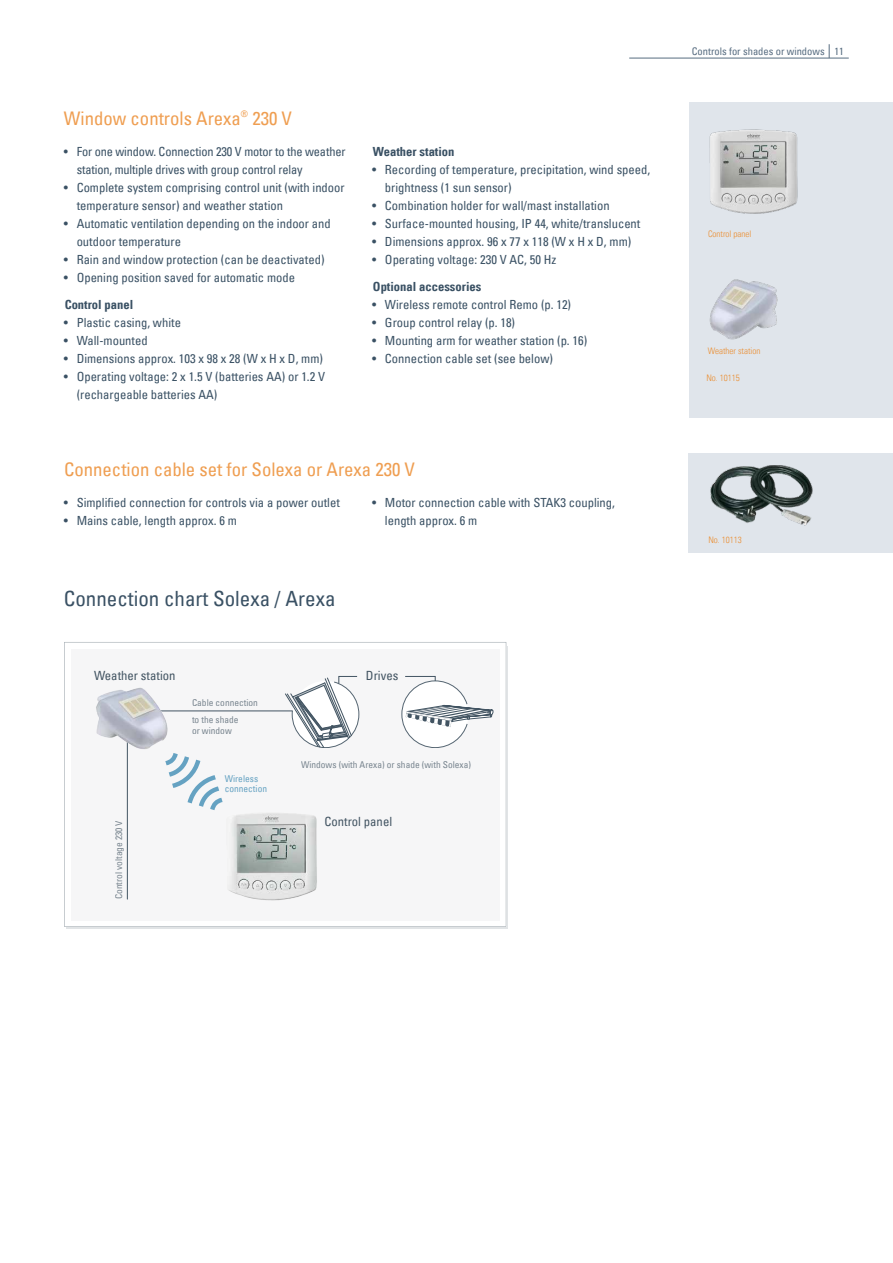
<style>
.page{position:relative;width:893px;height:1263px;background:#fff}
.page>*{position:absolute;margin:0;border:0;box-sizing:border-box;transform-origin:0 0}
.t1{font:condensed 21px "Univers Com 57";color:#3a5164}
.t2{font:condensed 18.75px "Univers Com 57";color:#ef9e51}
.t3{font:condensed 12.75px "Univers Com 57";color:#425462}
.t4{font:condensed 12.6px/18px "Univers Com 57";color:#3a5164}
.t5{font:12.6px "Univers Com 67 Bold Cond";color:#3a5164}
.t6{font:condensed 10.5px "Univers Com 57";color:#586d81}
.t7{font:condensed 9.45px/17.4px "Univers Com 57";color:#425462}
.t8{font:condensed 9.45px/9.9px "Univers Com 57";color:#65a2c2}
.t9{font:9px "Univers Com 47 Light Cond";color:#eb8e31}
</style>
<div class="page">
<svg style="left:829px;top:44px;width:1px;height:14px"></svg>
<hr style="left:629px;top:58px;width:220px;height:1px;background:#586d81">
<svg style="left:64px;top:642px;width:442px;height:285px;fill:#f6f6f7"></svg>
<svg style="left:165px;top:753px;width:58px;height:57px"></svg>
<hr style="left:155px;top:710px;width:137px;height:1px;background:#425462">
<hr style="left:127px;top:720px;width:1px;height:179px;background:#425462">
<img style="left:94px;top:686px;width:76px;height:78px">
<img style="left:223px;top:811px;width:97px;height:91px">
<svg style="left:401px;top:676px;width:93px;height:72px"></svg>
<svg style="left:285px;top:676px;width:74px;height:72px"></svg>
<div style="left:689px;top:102px;width:204px;height:315px;background:#e0e5eb"></div>
<div style="left:689px;top:453px;width:204px;height:99px;background:#e0e5eb"></div>
<img style="left:709px;top:129px;width:89px;height:85px">
<img style="left:709px;top:279px;width:69px;height:61px">
<img style="left:710px;top:466px;width:103px;height:60px">
<h2 class="t2" style="left:64px;top:106px;width:229px">Window controls Arexa<sup>®</sup> 230 V</h2>
<p class="t4" style="left:77px;top:142px;width:270px;text-indent:-13px">• For one window. Connection 230 V motor to the weather station, multiple drives with group control relay</p>
<p class="t4" style="left:77px;top:178px;width:270px;text-indent:-13px">• Complete system comprising control unit (with indoor temperature sensor) and weather station</p>
<p class="t4" style="left:77px;top:214px;width:256px;text-indent:-13px">• Automatic ventilation depending on the indoor and outdoor temperature</p>
<p class="t4" style="left:64px;top:250px;width:262px">• Rain and window protection (can be deactivated)</p>
<p class="t4" style="left:64px;top:268px;width:233px">• Opening position saved for automatic mode</p>
<p class="t5" style="left:65px;top:297px;width:70px">Control panel</p>
<p class="t4" style="left:64px;top:313px;width:119px">• Plastic casing, white</p>
<p class="t4" style="left:64px;top:331px;width:85px">• Wall-mounted</p>
<p class="t4" style="left:64px;top:349px;width:261px">• Dimensions approx. 103 x 98 x 28 (W x H x D, mm)</p>
<p class="t4" style="left:77px;top:367px;width:250px;text-indent:-13px">• Operating voltage: 2 x 1.5 V (batteries AA) or 1.2 V (rechargeable batteries AA)</p>
<p class="t5" style="left:373px;top:144px;width:83px">Weather station</p>
<p class="t4" style="left:385px;top:160px;width:267px;text-indent:-13px">• Recording of temperature, precipitation, wind speed, brightness (1 sun sensor)</p>
<p class="t4" style="left:372px;top:196px;width:239px">• Combination holder for wall/mast installation</p>
<p class="t4" style="left:372px;top:214px;width:270px">• Surface-mounted housing, IP 44, white/translucent</p>
<p class="t4" style="left:372px;top:232px;width:261px">• Dimensions approx. 96 x 77 x 118 (W x H x D, mm)</p>
<p class="t4" style="left:372px;top:250px;width:186px">• Operating voltage: 230 V AC, 50 Hz</p>
<p class="t5" style="left:373px;top:279px;width:110px">Optional accessories</p>
<p class="t4" style="left:372px;top:295px;width:200px">• Wireless remote control Remo (p. 12)</p>
<p class="t4" style="left:372px;top:313px;width:144px">• Group control relay (p. 18)</p>
<p class="t4" style="left:372px;top:331px;width:217px">• Mounting arm for weather station (p. 16)</p>
<p class="t4" style="left:372px;top:349px;width:182px">• Connection cable set (see below)</p>
<h2 class="t2" style="left:64px;top:457px;width:352px">Connection cable set for Solexa or Arexa 230 V</h2>
<p class="t4" style="left:64px;top:493px;width:277px">• Simplified connection for controls via a power outlet</p>
<p class="t4" style="left:64px;top:511px;width:174px">• Mains cable, length approx. 6 m</p>
<p class="t4" style="left:385px;top:493px;width:232px;text-indent:-13px">• Motor connection cable with STAK3 coupling, length approx. 6 m</p>
<h1 class="t1" style="left:64px;top:585px;width:273px">Connection chart Solexa / Arexa</h1>
<p class="t3" style="left:94px;top:667px;width:83px">Weather station</p>
<p class="t7" style="left:192px;top:693px;width:67px">Cable connection to the shade</p>
<p class="t7" style="left:192px;top:721px;width:41px">or window</p>
<p class="t3" style="left:366px;top:667px;width:34px">Drives</p>
<p class="t7" style="left:110px;top:899px;width:80px;rotate:-90deg">Control voltage 230 V</p>
<p class="t8" style="left:225px;top:774px;width:44px">Wireless connection</p>
<p class="t7" style="left:301px;top:756px;width:172px">Windows (with Arexa) or shade (with Solexa)</p>
<p class="t3" style="left:324px;top:814px;width:69px">Control panel</p>
<p class="t6" style="left:692px;top:45px;width:134px">Controls for shades or windows</p>
<p class="t6" style="left:834px;top:44px;width:11px">11</p>
<p class="t9" style="left:708px;top:228px;width:45px">Control panel</p>
<p class="t9" style="left:708px;top:345px;width:54px">Weather station</p>
<p class="t9" style="left:706px;top:372px;width:35px">No. 10115</p>
<p class="t9" style="left:708px;top:534px;width:35px">No. 10113</p>
</div>
